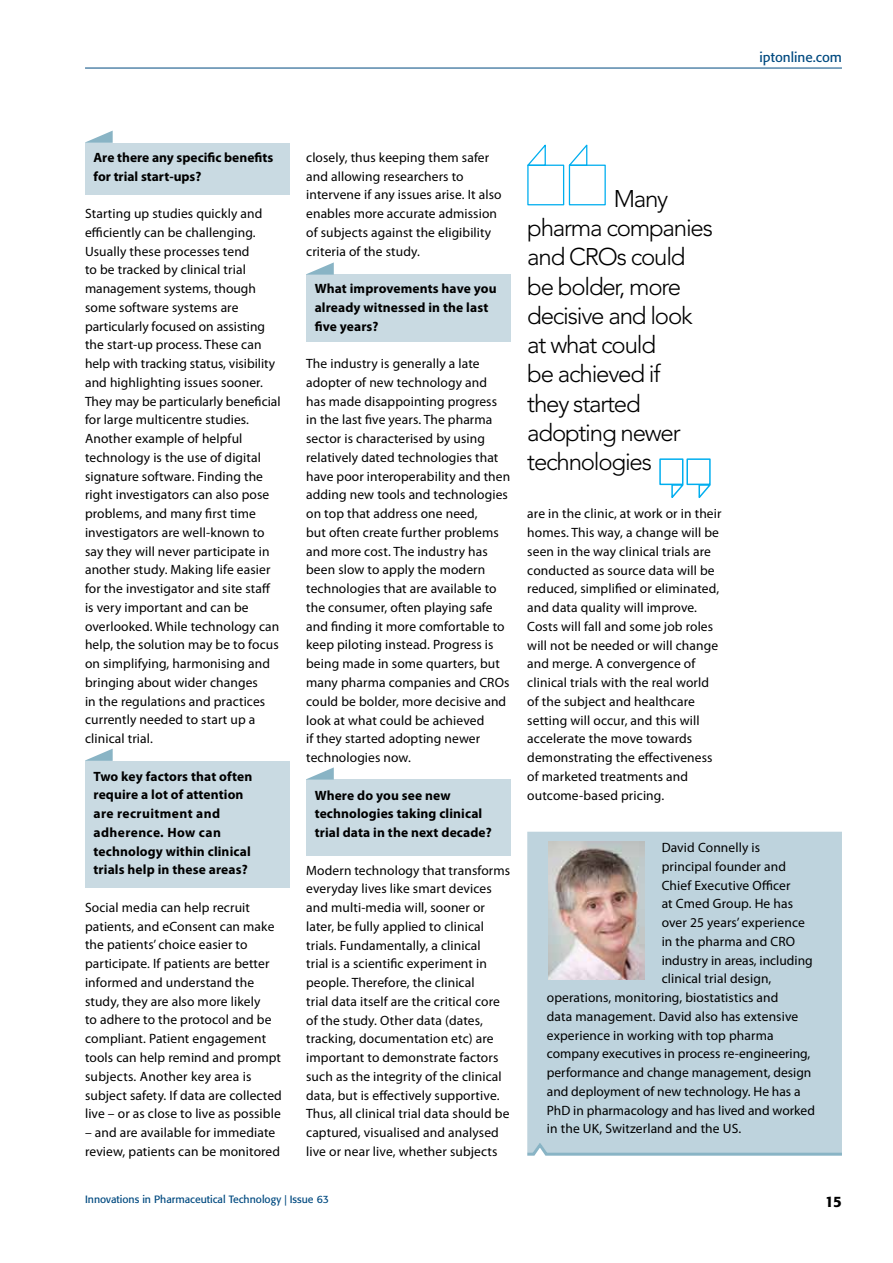
<style>
.page{position:relative;width:893px;height:1263px;background:#fff}
.page>*{position:absolute;margin:0;border:0;box-sizing:border-box;transform-origin:0 0}
.t1{font:300 24px/29.2px "Avenir";letter-spacing:-.05em;color:#000}
.t2{font:500 15px "Formata";color:#000}
.t3{font:13.5px/18.8px "Myriad Pro";letter-spacing:.01em;color:#000}
.t4{font:700 13.5px/18.8px "Myriad Pro";letter-spacing:.01em;color:#000}
.t5{font:13.5px "Formata";color:#004a80}
.t6{font:10.5px "Formata";color:#004a80}
</style>
<div class="page">
<div style="left:306px;top:275px;width:204px;height:67px;background:#c9dae2"></div>
<svg style="left:306px;top:262px;width:28px;height:13px"></svg>
<div style="left:306px;top:780px;width:204px;height:76px;background:#c9dae2"></div>
<svg style="left:306px;top:767px;width:28px;height:13px"></svg>
<div style="left:85px;top:761px;width:204px;height:126px;background:#c9dae2"></div>
<svg style="left:85px;top:749px;width:28px;height:12px"></svg>
<div style="left:85px;top:143px;width:204px;height:52px;background:#c9dae2"></div>
<svg style="left:85px;top:131px;width:28px;height:12px"></svg>
<hr style="left:85px;top:68px;width:757px;height:1px;background:#004a80">
<div style="left:527px;top:832px;width:315px;height:308px;background:#bed3dd"></div>
<svg style="left:527px;top:1140px;width:315px;height:16px;background:#b5ced9"></svg>
<img style="left:548px;top:842px;width:97px;height:138px">
<div style="left:686px;top:458px;width:25px;height:27px;border:2px solid #00aeef"></div>
<svg style="left:698px;top:483px;width:13px;height:15px"></svg>
<div style="left:659px;top:458px;width:24px;height:27px;border:2px solid #00aeef"></div>
<svg style="left:671px;top:483px;width:13px;height:15px"></svg>
<div style="left:527px;top:165px;width:37px;height:40px;border:1px solid #00aeef"></div>
<svg style="left:527px;top:144px;width:19px;height:23px"></svg>
<div style="left:569px;top:165px;width:37px;height:40px;border:1px solid #00aeef"></div>
<svg style="left:568px;top:144px;width:20px;height:23px"></svg>
<p class="t5" style="left:760px;top:49px;width:84px">iptonline.com</p>
<p class="t4" style="left:94px;top:148px;width:181px">Are there any specific benefits for trial start-ups?</p>
<p class="t3" style="left:85px;top:204px;width:197px">Starting up studies quickly and efficiently can be challenging.<br>Usually these processes tend<br>to be tracked by clinical trial management systems, though some software systems are particularly focused on assisting the start-up process. These can help with tracking status, visibility and highlighting issues sooner.<br>They may be particularly beneficial for large multicentre studies.<br>Another example of helpful technology is the use of digital signature software. Finding the right investigators can also pose problems, and many first time investigators are well-known to say they will never participate in another study. Making life easier for the investigator and site staff is very important and can be overlooked. While technology can help, the solution may be to focus on simplifying, harmonising and bringing about wider changes<br>in the regulations and practices currently needed to start up a clinical trial.</p>
<p class="t4" style="left:94px;top:767px;width:160px">Two key factors that often require a lot of attention are recruitment and adherence. How can technology within clinical trials help in these areas?</p>
<p class="t3" style="left:85px;top:898px;width:198px">Social media can help recruit patients, and eConsent can make the patients’ choice easier to participate. If patients are better informed and understand the study, they are also more likely<br>to adhere to the protocol and be compliant. Patient engagement tools can help remind and prompt subjects. Another key area is subject safety. If data are collected live – or as close to live as possible</p>
<p class="t3" style="left:85px;top:1123px;width:197px">– and are available for immediate review, patients can be monitored</p>
<p class="t3" style="left:306px;top:148px;width:197px">closely, thus keeping them safer and allowing researchers to intervene if any issues arise. It also enables more accurate admission of subjects against the eligibility criteria of the study.</p>
<p class="t4" style="left:315px;top:279px;width:183px">What improvements have you already witnessed in the last five years?</p>
<p class="t3" style="left:306px;top:354px;width:206px">The industry is generally a late adopter of new technology and<br>has made disappointing progress in the last five years. The pharma sector is characterised by using relatively dated technologies that have poor interoperability and then adding new tools and technologies on top that address one need,<br>but often create further problems and more cost. The industry has been slow to apply the modern technologies that are available to the consumer, often playing safe and finding it more comfortable to keep piloting instead. Progress is being made in some quarters, but many pharma companies and CROs could be bolder, more decisive and look at what could be achieved<br>if they started adopting newer technologies now.</p>
<p class="t4" style="left:315px;top:786px;width:179px">Where do you see new technologies taking clinical trial data in the next decade?</p>
<p class="t3" style="left:306px;top:861px;width:206px">Modern technology that transforms everyday lives like smart devices and multi-media will, sooner or later, be fully applied to clinical trials. Fundamentally, a clinical<br>trial is a scientific experiment in people. Therefore, the clinical<br>trial data itself are the critical core of the study. Other data (dates, tracking, documentation etc) are important to demonstrate factors such as the integrity of the clinical data, but is effectively supportive.<br>Thus, all clinical trial data should be captured, visualised and analysed live or near live, whether subjects</p>
<h1 class="t1" style="left:527px;top:184px;width:187px;text-indent:86px">Many pharma companies and CROs could be bolder, more decisive and look at what could<br>be achieved if<br>they started adopting newer technologies</h1>
<p class="t3" style="left:527px;top:505px;width:196px">are in the clinic, at work or in their homes. This way, a change will be seen in the way clinical trials are conducted as source data will be reduced, simplified or eliminated, and data quality will improve.<br>Costs will fall and some job roles will not be needed or will change and merge. A convergence of clinical trials with the real world of the subject and healthcare setting will occur, and this will accelerate the move towards demonstrating the effectiveness of marketed treatments and outcome-based pricing.</p>
<p class="t3" style="left:662px;top:838px;width:100px">David Connelly is</p>
<p class="t3" style="left:662px;top:857px;width:126px">principal founder and</p>
<p class="t3" style="left:662px;top:876px;width:130px">Chief Executive Officer</p>
<p class="t3" style="left:662px;top:895px;width:133px">at Cmed Group. He has</p>
<p class="t3" style="left:662px;top:913px;width:145px">over 25 years’ experience</p>
<p class="t3" style="left:662px;top:932px;width:135px">in the pharma and CRO</p>
<p class="t3" style="left:662px;top:951px;width:153px">industry in areas, including</p>
<p class="t3" style="left:662px;top:970px;width:111px">clinical trial design,</p>
<p class="t3" style="left:547px;top:988px;width:233px">operations, monitoring, biostatistics and</p>
<p class="t3" style="left:547px;top:1007px;width:253px">data management. David also has extensive</p>
<p class="t3" style="left:547px;top:1026px;width:228px">experience in working with top pharma</p>
<p class="t3" style="left:547px;top:1045px;width:265px">company executives in process re-engineering,</p>
<p class="t3" style="left:547px;top:1063px;width:266px">performance and change management, design</p>
<p class="t3" style="left:547px;top:1082px;width:255px">and deployment of new technology. He has a</p>
<p class="t3" style="left:547px;top:1101px;width:270px">PhD in pharmacology and has lived and worked</p>
<p class="t3" style="left:547px;top:1120px;width:196px">in the UK, Switzerland and the US.</p>
<p class="t6" style="left:85px;top:1193px;width:245px">Innovations in Pharmaceutical Technology | Issue 63</p>
<p class="t2" style="left:825px;top:1192px;width:18px">15</p>
</div>
